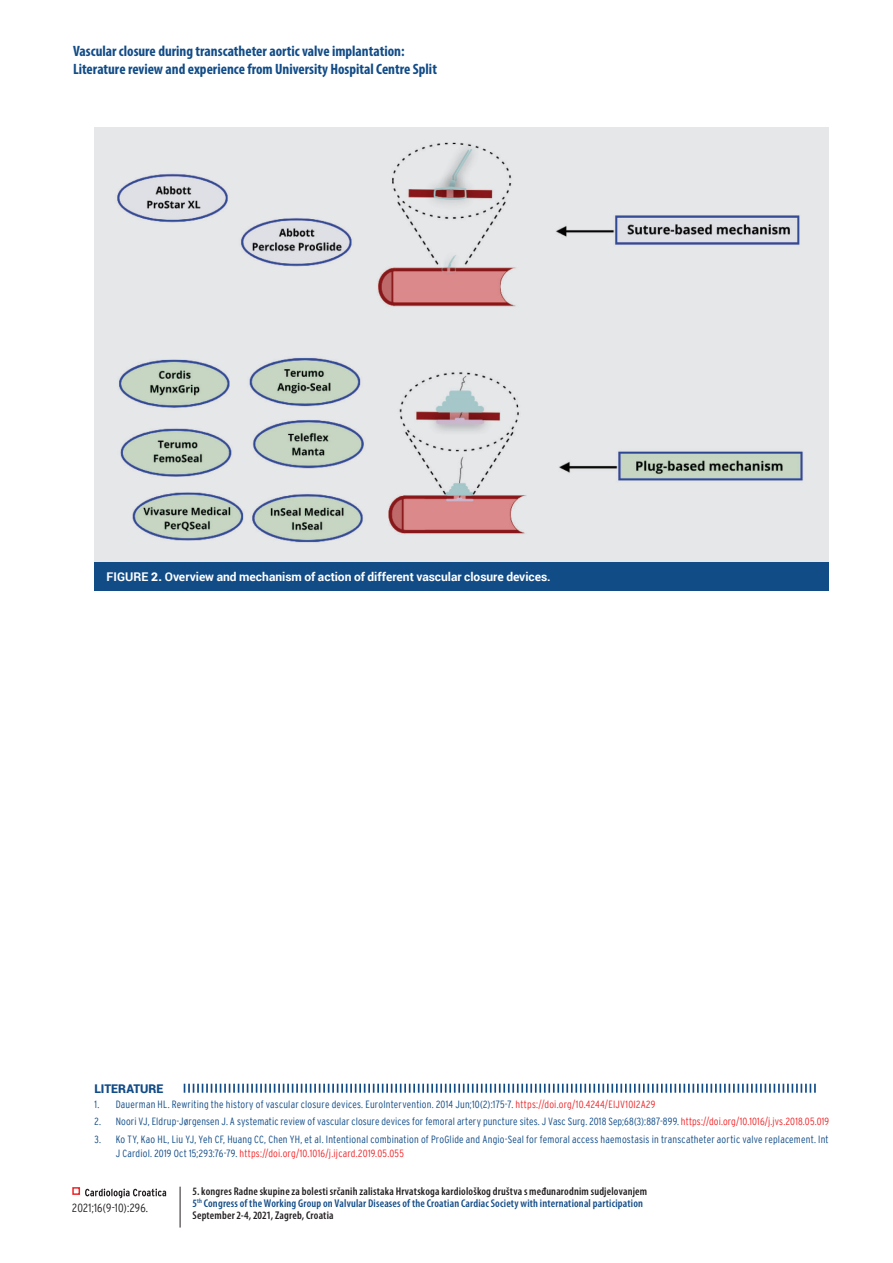
<style>
.page{position:relative;width:893px;height:1263px;background:#fff}
.page>*{position:absolute;margin:0;border:0;box-sizing:border-box;transform-origin:0 0}
.t1{font:700 condensed 15px/18px "Myriad Pro";color:#124c87}
.t2{font:700 12px "Roboto";color:#fff}
.t3{font:300 condensed 12px "Interstate";letter-spacing:.02em;color:#231f20}
.t4{font:900 12px "Roboto";letter-spacing:.005em;color:#124c87}
.t5{font:600 condensed 11.25px/12px "Myriad Pro";letter-spacing:.015em;color:#231f20}
.t6{font:300 condensed 10.5px/13.5px "Interstate";letter-spacing:.015em;color:#124c87}
.s1{font-weight:900}
.s2{color:#ee2629}
.s3{color:#124c87}
</style>
<div class="page">
<svg style="left:85px;top:1188px;width:81px;height:10px"></svg>
<div style="left:72px;top:1187px;width:8px;height:8px;border:2px solid #ee2629"></div>
<hr style="left:180px;top:1187px;width:1px;height:40px;background:#231f20">
<svg style="left:184px;top:1084px;width:632px;height:9px"></svg>
<div style="left:94px;top:128px;width:735px;height:438px;background:#e6e7e9"></div>
<div style="left:94px;top:563px;width:735px;height:28px;background:#124c87"></div>
<img style="left:117px;top:142px;width:686px;height:401px">
<h1 class="t1" style="left:73px;top:42px;width:365px">Vascular closure during transcatheter aortic valve implantation:<br>Literature review and experience from University Hospital Centre Split</h1>
<p class="t2" style="left:106px;top:569px;width:446px">Figure <span class="s1">2.</span> Overview and mechanism of action of different vascular closure devices.</p>
<p class="t4" style="left:94px;top:1080px;width:70px">LITERATURE</p>
<p class="t6" style="left:94px;top:1097px;width:562px">1. Dauerman HL. Rewriting the history of vascular closure devices. EuroIntervention. 2014 Jun;10(2):175-7. <span class="s2">https://doi.org/10.4244/EIJV10I2A29</span></p>
<p class="t6" style="left:94px;top:1115px;width:736px">2. Noori VJ, Eldrup-Jørgensen J. A systematic review of vascular closure devices for femoral artery puncture sites. J Vasc Surg. 2018 Sep;68(3):887-899. <span class="s2">https://doi.org/10.1016/j.jvs.2018.05.019</span></p>
<p class="t6" style="left:116px;top:1133px;width:714px;text-indent:-21px">3. Ko TY, Kao HL, Liu YJ, Yeh CF, Huang CC, Chen YH, et al. Intentional combination of ProGlide and Angio-Seal for femoral access haemostasis in transcatheter aortic valve replacement. Int<br>J Cardiol. 2019 Oct 15;293:76-79. <span class="s2">https://doi.org/10.1016/j.ijcard.2019.05.055</span></p>
<p class="t3" style="left:72px;top:1201px;width:77px">2021;16(9-10):296.</p>
<p class="t5" style="left:193px;top:1185px;width:456px">5. kongres Radne skupine za bolesti srčanih zalistaka Hrvatskoga kardiološkog društva s međunarodnim sudjelovanjem<br><span class="s3">5</span><sup>th</sup> <span class="s3">Congress of the Working Group on Valvular Diseases of the Croatian Cardiac Society with international participation<br></span>September 2-4, 2021, Zagreb, Croatia</p>
</div>
